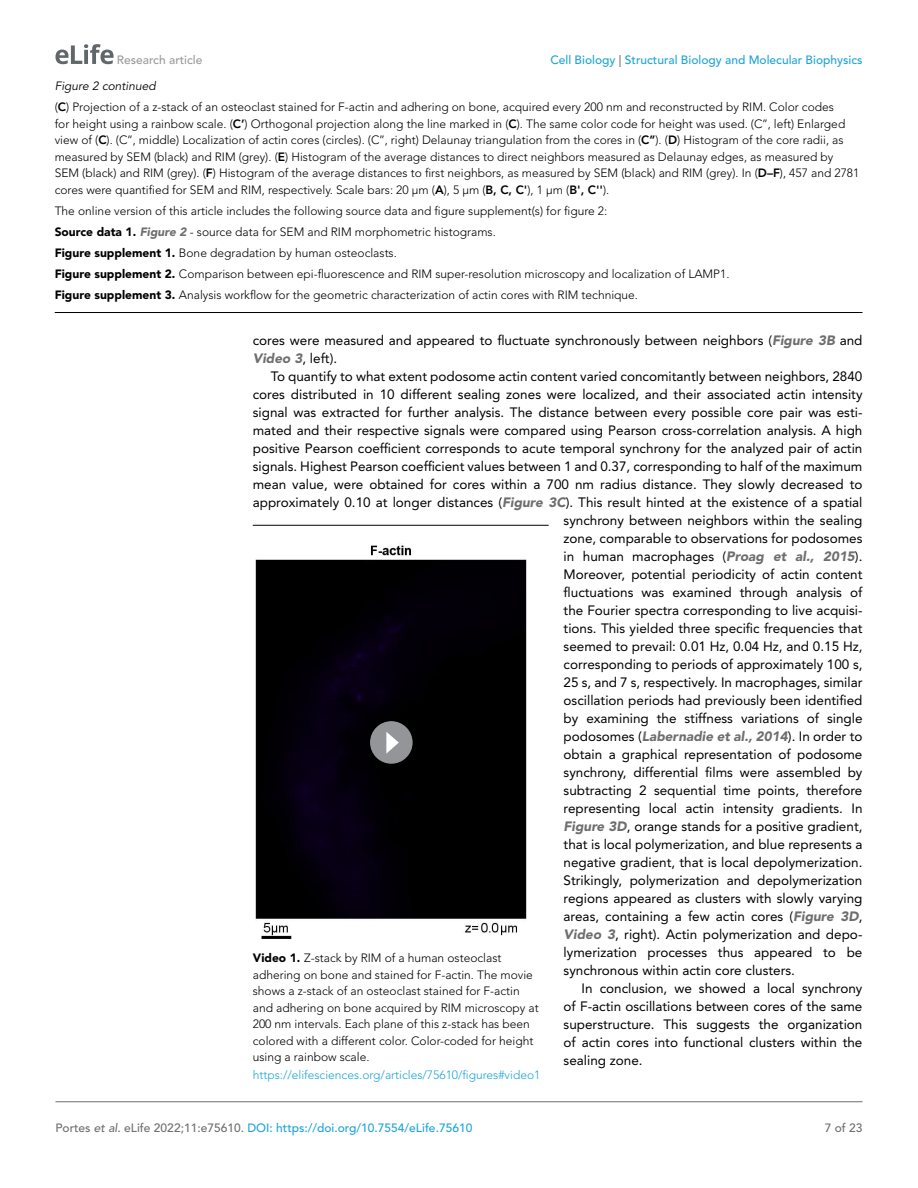
<style>
.page{position:relative;width:918px;height:1188px;background:#fff}
.page>*{position:absolute;margin:0;border:0;box-sizing:border-box;transform-origin:0 0}
.t1{font:13.5px/18px "Avenir LT Std";color:#000}
.t2{font:300 12px/16.5px "Avenir LT Std";color:#000}
.t3{font:500 12px "Avenir LT Std";color:#1ea4d7}
.t4{font:300 12px "Avenir LT Std";color:#1ea4d7}
.t5{font:italic 12px "Avenir LT Std";color:#000}
.t6{font:500 12px "Avenir LT Std";color:#9a9a9a}
.t7{font:500 12px "Avenir LT Std";color:#6e6e70}
.s1{color:#6e6e70}
.s2{font-weight:800}
.s3{font-weight:900}
.s4{font-weight:900;font-style:italic;color:#6e6e70}
.s5{font-style:italic;color:#6e6e70}
</style>
<div class="page">
<svg style="left:55px;top:44px;width:59px;height:20px"></svg>
<hr style="left:56px;top:1101px;width:806px;height:1px;background:#6e6e70">
<hr style="left:55px;top:312px;width:807px;height:1px;background:#000">
<hr style="left:253px;top:525px;width:296px;height:1px;background:#000">
<img style="left:255px;top:545px;width:272px;height:394px">
<div style="left:370px;top:721px;width:43px;height:43px;background:#939598;border-radius:50%"></div>
<svg style="left:386px;top:732px;width:13px;height:22px"></svg>
<p class="t6" style="left:117px;top:53px;width:81px">Research article</p>
<p class="t3" style="left:550px;top:53px;width:314px">Cell Biology <span class="s1">|</span> Structural Biology and Molecular Biophysics</p>
<p class="t5" style="left:55px;top:79px;width:103px">Figure 2 continued</p>
<p class="t2" style="left:55px;top:99px;width:806px">(<span class="s2">C</span>) Projection of a z-stack of an osteoclast stained for F-actin and adhering on bone, acquired every 200 nm and reconstructed by RIM. Color codes<br>for height using a rainbow scale. (<span class="s2">C’</span>) Orthogonal projection along the line marked in (<span class="s2">C</span>). The same color code for height was used. (C’’, left) Enlarged view of (<span class="s2">C</span>). (C’’, middle) Localization of actin cores (circles). (C’’, right) Delaunay triangulation from the cores in (<span class="s2">C’’</span>). (<span class="s2">D</span>) Histogram of the core radii, as measured by SEM (black) and RIM (grey). (<span class="s2">E</span>) Histogram of the average distances to direct neighbors measured as Delaunay edges, as measured by SEM (black) and RIM (grey). (<span class="s2">F</span>) Histogram of the average distances to first neighbors, as measured by SEM (black) and RIM (grey). In (<span class="s2">D–F</span>), 457 and 2781 cores were quantified for SEM and RIM, respectively. Scale bars: 20 µm (<span class="s2">A</span>), 5 µm (<span class="s2">B, C, C'</span>), 1 µm (<span class="s2">B', C''</span>).</p>
<p class="t2" style="left:55px;top:200px;width:676px;line-height:21px">The online version of this article includes the following source data and figure supplement(s) for figure 2:<br><span class="s3">Source data 1.</span> <span class="s4">Figure 2</span> - source data for SEM and RIM morphometric histograms.<br><span class="s3">Figure supplement 1.</span> Bone degradation by human osteoclasts.<br><span class="s3">Figure supplement 2.</span> Comparison between epi-fluorescence and RIM super-resolution microscopy and localization of LAMP1.<br><span class="s3">Figure supplement 3.</span> Analysis workflow for the geometric characterization of actin cores with RIM technique.</p>
<p class="t1" style="left:253px;top:331px;width:611px">cores were measured and appeared to fluctuate synchronously between neighbors (<span class="s4">Figure 3B</span> and<br><span class="s4">Video 3</span>, left).</p>
<p class="t1" style="left:271px;top:367px;width:593px">To quantify to what extent podosome actin content varied concomitantly between neighbors, 2840</p>
<p class="t1" style="left:253px;top:385px;width:611px">cores distributed in 10 different sealing zones were localized, and their associated actin intensity</p>
<p class="t1" style="left:253px;top:403px;width:611px">signal was extracted for further analysis. The distance between every possible core pair was esti-</p>
<p class="t1" style="left:253px;top:421px;width:611px">mated and their respective signals were compared using Pearson cross-correlation analysis. A high</p>
<p class="t1" style="left:253px;top:439px;width:611px">positive Pearson coefficient corresponds to acute temporal synchrony for the analyzed pair of actin</p>
<p class="t1" style="left:253px;top:457px;width:611px">signals. Highest Pearson coefficient values between 1 and 0.37, corresponding to half of the maximum</p>
<p class="t1" style="left:253px;top:475px;width:611px">mean value, were obtained for cores within a 700 nm radius distance. They slowly decreased to</p>
<p class="t1" style="left:253px;top:493px;width:611px">approximately 0.10 at longer distances (<span class="s4">Figure 3C</span>). This result hinted at the existence of a spatial</p>
<p class="t1" style="left:564px;top:511px;width:300px">synchrony between neighbors within the sealing</p>
<p class="t1" style="left:564px;top:529px;width:300px">zone, comparable to observations for podosomes</p>
<p class="t1" style="left:564px;top:547px;width:300px">in human macrophages (<span class="s4">Proag et al., 2015</span>).</p>
<p class="t1" style="left:564px;top:565px;width:300px">Moreover, potential periodicity of actin content</p>
<p class="t1" style="left:564px;top:583px;width:300px">fluctuations was examined through analysis of</p>
<p class="t1" style="left:564px;top:601px;width:300px">the Fourier spectra corresponding to live acquisi-</p>
<p class="t1" style="left:564px;top:619px;width:300px">tions. This yielded three specific frequencies that</p>
<p class="t1" style="left:564px;top:637px;width:300px">seemed to prevail: 0.01 Hz, 0.04 Hz, and 0.15 Hz,</p>
<p class="t1" style="left:564px;top:655px;width:300px">corresponding to periods of approximately 100 s,</p>
<p class="t1" style="left:564px;top:673px;width:300px">25 s, and 7 s, respectively. In macrophages, similar</p>
<p class="t1" style="left:564px;top:691px;width:300px">oscillation periods had previously been identified</p>
<p class="t1" style="left:564px;top:709px;width:300px">by examining the stiffness variations of single</p>
<p class="t1" style="left:564px;top:727px;width:300px">podosomes (<span class="s4">Labernadie et al., 2014</span>). In order to</p>
<p class="t1" style="left:564px;top:745px;width:300px">obtain a graphical representation of podosome</p>
<p class="t1" style="left:564px;top:763px;width:300px">synchrony, differential films were assembled by</p>
<p class="t1" style="left:564px;top:781px;width:300px">subtracting 2 sequential time points, therefore</p>
<p class="t1" style="left:564px;top:799px;width:300px">representing local actin intensity gradients. In</p>
<p class="t1" style="left:564px;top:817px;width:300px"><span class="s4">Figure 3D</span>, orange stands for a positive gradient,</p>
<p class="t1" style="left:564px;top:835px;width:300px">that is local polymerization, and blue represents a</p>
<p class="t1" style="left:564px;top:853px;width:300px">negative gradient, that is local depolymerization.</p>
<p class="t1" style="left:564px;top:871px;width:300px">Strikingly, polymerization and depolymerization</p>
<p class="t1" style="left:564px;top:889px;width:300px">regions appeared as clusters with slowly varying</p>
<p class="t1" style="left:564px;top:907px;width:300px">areas, containing a few actin cores (<span class="s4">Figure 3D</span>,</p>
<p class="t1" style="left:564px;top:925px;width:300px"><span class="s4">Video 3</span>, right). Actin polymerization and depo-</p>
<p class="t1" style="left:564px;top:943px;width:300px">lymerization processes thus appeared to be</p>
<p class="t1" style="left:564px;top:961px;width:233px">synchronous within actin core clusters.</p>
<p class="t1" style="left:582px;top:979px;width:282px">In conclusion, we showed a local synchrony</p>
<p class="t1" style="left:564px;top:997px;width:300px">of F-actin oscillations between cores of the same</p>
<p class="t1" style="left:564px;top:1015px;width:300px">superstructure. This suggests the organization</p>
<p class="t1" style="left:564px;top:1033px;width:300px">of actin cores into functional clusters within the</p>
<p class="t1" style="left:564px;top:1051px;width:81px">sealing zone.</p>
<p class="t2" style="left:253px;top:950px;width:287px"><span class="s3">Video 1.</span> Z-stack by RIM of a human osteoclast adhering on bone and stained for F-actin. The movie shows a z-stack of an osteoclast stained for F-actin and adhering on bone acquired by RIM microscopy at 200 nm intervals. Each plane of this z-stack has been colored with a different color. Color-coded for height using a rainbow scale.</p>
<p class="t4" style="left:253px;top:1068px;width:289px">https://elifesciences.org/articles/75610/figures#video1</p>
<p class="t3" style="left:56px;top:1121px;width:418px"><span class="s1">Portes</span> <span class="s5">et al</span><span class="s1">. eLife 2022;11:e75610.</span> DOI: https://doi.org/10.7554/eLife.75610</p>
<p class="t7" style="left:825px;top:1121px;width:39px">7 of 23</p>
</div>
